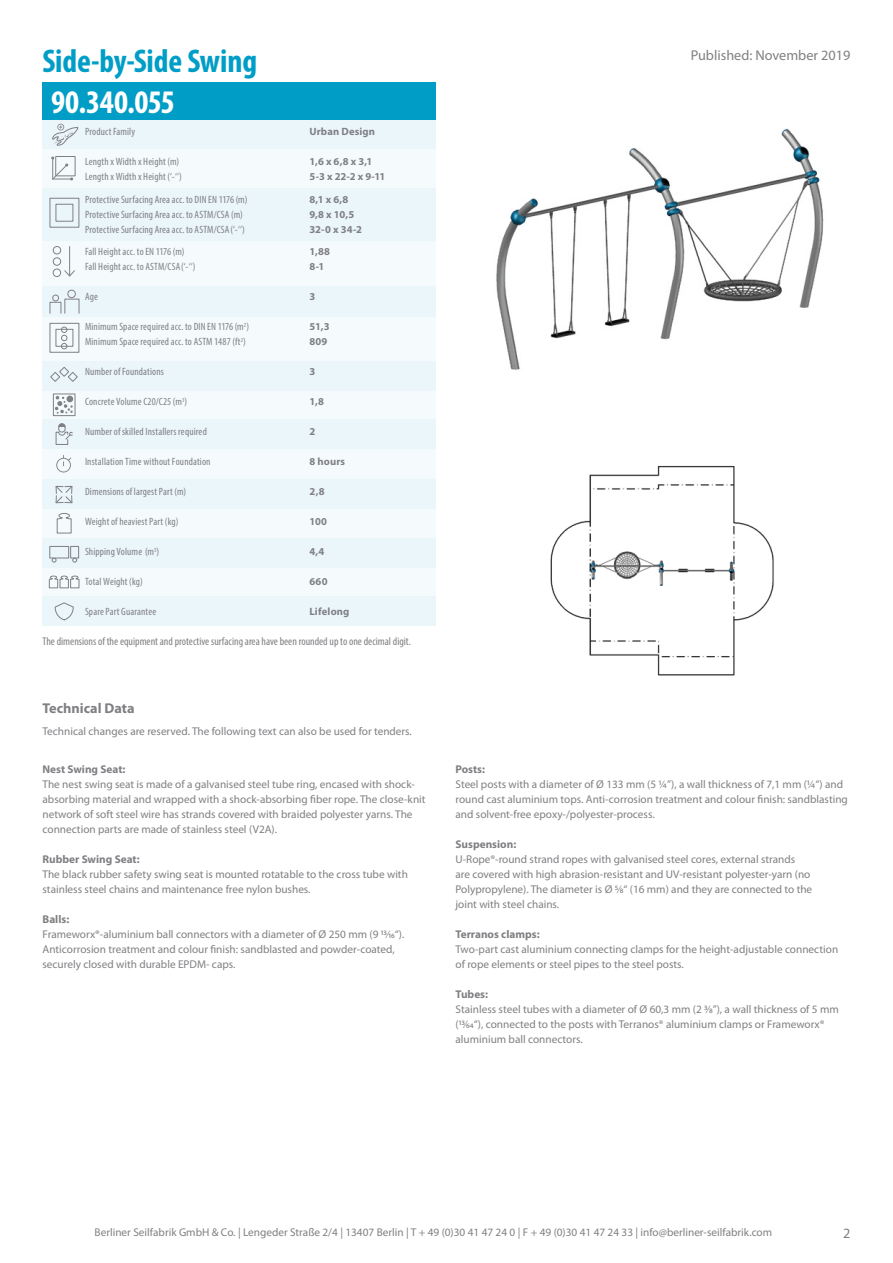
<style>
.page{position:relative;width:893px;height:1263px;background:#fff}
.page>*{position:absolute;margin:0;border:0;box-sizing:border-box;transform-origin:0 0}
.t1{font:700 condensed 33px "Myriad Pro";letter-spacing:-.005em;color:#009ec7}
.t2{font:700 condensed 33px "Myriad Pro";letter-spacing:-.01em;color:#fff}
.t3{font:14.25px "Myriad Pro";color:#808084}
.t4{font:700 14.25px "Myriad Pro";color:#808084}
.t5{font:11.25px/15px "Myriad Pro";color:#808084}
.t6{font:condensed 11.25px "Myriad Pro";color:#808084}
.t7{font:700 11.25px "Myriad Pro";color:#808084}
.t8{font:condensed 10.65px/15px "Myriad Pro";letter-spacing:.015em;color:#808084}
.t9{font:700 10.65px/15px "Myriad Pro";letter-spacing:.015em;color:#808084}
</style>
<div class="page">
<img style="left:496px;top:128px;width:328px;height:242px">
<img style="left:550px;top:465px;width:224px;height:211px">
<div style="left:43px;top:596px;width:393px;height:29px;background:#ebf6fb"></div>
<div style="left:43px;top:120px;width:393px;height:32px;background:#ebf6fb"></div>
<div style="left:43px;top:82px;width:393px;height:38px;background:#009ec7"></div>
<div style="left:43px;top:149px;width:393px;height:447px;background:#f5fbfd"></div>
<div style="left:43px;top:286px;width:393px;height:30px;background:#ebf6fb"></div>
<div style="left:43px;top:189px;width:393px;height:52px;background:#ebf6fb"></div>
<div style="left:43px;top:361px;width:393px;height:29px;background:#ebf6fb"></div>
<div style="left:43px;top:420px;width:393px;height:29px;background:#ebf6fb"></div>
<div style="left:43px;top:479px;width:393px;height:30px;background:#ebf6fb"></div>
<div style="left:43px;top:538px;width:393px;height:29px;background:#ebf6fb"></div>
<svg style="left:51px;top:156px;width:22px;height:24px"></svg>
<div style="left:50px;top:198px;width:29px;height:30px;border:1px solid #808084"></div>
<div style="left:56px;top:204px;width:17px;height:18px;border:1px solid #808084"></div>
<hr style="left:69px;top:246px;width:1px;height:30px;background:#808084">
<svg style="left:64px;top:270px;width:11px;height:7px"></svg>
<div style="left:53px;top:269px;width:8px;height:8px;border:1px solid #808084;border-radius:50%"></div>
<div style="left:53px;top:257px;width:8px;height:9px;border:1px solid #808084;border-radius:50%"></div>
<div style="left:53px;top:246px;width:8px;height:8px;border:1px solid #808084;border-radius:50%"></div>
<div style="left:50px;top:323px;width:29px;height:30px;border:1px solid #808084"></div>
<div style="left:56px;top:329px;width:17px;height:18px;border:1px solid #808084"></div>
<svg style="left:61px;top:327px;width:6px;height:22px"></svg>
<div style="left:52px;top:295px;width:7px;height:6px;border:1px solid #808084;border-radius:50%"></div>
<div style="left:50px;top:302px;width:11px;height:12px;border:1px solid #808084"></div>
<div style="left:64px;top:299px;width:15px;height:15px;border:1px solid #808084"></div>
<div style="left:67px;top:290px;width:9px;height:8px;border:1px solid #808084;border-radius:50%"></div>
<svg style="left:52px;top:124px;width:27px;height:22px"></svg>
<div style="left:53px;top:394px;width:22px;height:22px;border:1px solid #808084"></div>
<svg style="left:55px;top:396px;width:18px;height:18px"></svg>
<svg style="left:56px;top:455px;width:15px;height:17px"></svg>
<svg style="left:50px;top:367px;width:28px;height:15px"></svg>
<svg style="left:55px;top:485px;width:18px;height:19px"></svg>
<div style="left:49px;top:546px;width:20px;height:12px;border:1px solid #808084"></div>
<div style="left:70px;top:546px;width:9px;height:12px;border:1px solid #808084"></div>
<svg style="left:52px;top:558px;width:4px;height:4px"></svg>
<svg style="left:72px;top:558px;width:5px;height:4px"></svg>
<svg style="left:54px;top:602px;width:20px;height:19px"></svg>
<svg style="left:56px;top:513px;width:16px;height:21px"></svg>
<svg style="left:49px;top:575px;width:31px;height:14px"></svg>
<svg style="left:55px;top:423px;width:18px;height:22px"></svg>
<h1 class="t1" style="left:43px;top:40px;width:216px">Side-by-Side Swing</h1>
<h1 class="t2" style="left:51px;top:81px;width:125px">90.340.055</h1>
<p class="t8" style="left:85px;top:124px;width:52px">Product Family</p>
<p class="t8" style="left:85px;top:154px;width:98px">Length x Width x Height (m)<br>Length x Width x Height (‘-‘‘)</p>
<p class="t8" style="left:85px;top:191px;width:164px">Protective Surfacing Area acc. to DIN EN 1176 (m)<br>Protective Surfacing Area acc. to ASTM/CSA (m)<br>Protective Surfacing Area acc. to ASTM/CSA(‘-‘‘)</p>
<p class="t8" style="left:85px;top:244px;width:112px">Fall Height acc. to EN 1176 (m)<br>Fall Height acc. to ASTM/CSA(‘-‘‘)</p>
<p class="t8" style="left:85px;top:289px;width:14px">Age</p>
<p class="t8" style="left:85px;top:319px;width:165px">Minimum Space required acc. to DIN EN 1176 (m<sup>2</sup>)<br>Minimum Space required acc. to ASTM 1487 (ft<sup>2</sup>)</p>
<p class="t8" style="left:85px;top:364px;width:80px">Number of Foundations</p>
<p class="t8" style="left:85px;top:394px;width:104px">Concrete Volume C20/C25 (m<sup>3</sup>)</p>
<p class="t8" style="left:85px;top:424px;width:123px">Number of skilled Installers required</p>
<p class="t8" style="left:85px;top:454px;width:127px">Installation Time without Foundation</p>
<p class="t8" style="left:85px;top:484px;width:103px">Dimensions of largest Part (m)</p>
<p class="t8" style="left:85px;top:514px;width:95px">Weight of heaviest Part (kg)</p>
<p class="t8" style="left:85px;top:544px;width:76px">Shipping Volume (m<sup>3</sup>)</p>
<p class="t8" style="left:85px;top:574px;width:59px">Total Weight (kg)</p>
<p class="t8" style="left:85px;top:604px;width:73px">Spare Part Guarantee</p>
<p class="t9" style="left:309px;top:124px;width:67px">Urban Design</p>
<p class="t9" style="left:309px;top:154px;width:77px">1,6 x 6,8 x 3,1<br>5-3 x 22-2 x 9-11</p>
<p class="t9" style="left:309px;top:191px;width:54px">8,1 x 6,8<br>9,8 x 10,5<br>32-0 x 34-2</p>
<p class="t9" style="left:309px;top:244px;width:22px">1,88<br>8-1</p>
<p class="t9" style="left:309px;top:289px;width:7px">3</p>
<p class="t9" style="left:309px;top:319px;width:22px">51,3<br>809</p>
<p class="t9" style="left:309px;top:364px;width:7px">3</p>
<p class="t9" style="left:309px;top:394px;width:16px">1,8</p>
<p class="t9" style="left:309px;top:424px;width:7px">2</p>
<p class="t9" style="left:309px;top:454px;width:37px">8 hours</p>
<p class="t9" style="left:309px;top:484px;width:17px">2,8</p>
<p class="t9" style="left:309px;top:514px;width:19px">100</p>
<p class="t9" style="left:309px;top:544px;width:16px">4,4</p>
<p class="t9" style="left:309px;top:574px;width:20px">660</p>
<p class="t9" style="left:309px;top:604px;width:42px">Lifelong</p>
<p class="t6" style="left:43px;top:634px;width:370px">The dimensions of the equipment and protective surfacing area have been rounded up to one decimal digit.</p>
<p class="t4" style="left:43px;top:698px;width:94px">Technical Data</p>
<p class="t5" style="left:43px;top:724px;width:371px">Technical changes are reserved. The following text can also be used for tenders.</p>
<p class="t7" style="left:43px;top:761px;width:84px">Nest Swing Seat:</p>
<p class="t5" style="left:43px;top:776px;width:385px">The nest swing seat is made of a galvanised steel tube ring, encased with shock&shy;absorbing material and wrapped with a shock-absorbing fiber rope. The close-knit network of soft steel wire has strands covered with braided polyester yarns. The connection parts are made of stainless steel (V2A).</p>
<p class="t7" style="left:43px;top:851px;width:99px">Rubber Swing Seat:</p>
<p class="t5" style="left:43px;top:866px;width:367px">The black rubber safety swing seat is mounted rotatable to the cross tube with stainless steel chains and maintenance free nylon bushes.</p>
<p class="t7" style="left:43px;top:911px;width:28px">Balls:</p>
<p class="t5" style="left:43px;top:926px;width:363px">Frameworx®-aluminium ball connectors with a diameter of Ø 250 mm (9 13/16‘‘).<br>Anticorrosion treatment and colour finish: sandblasted and powder-coated, securely closed with durable EPDM- caps.</p>
<p class="t3" style="left:691px;top:46px;width:161px">Published: November 2019</p>
<p class="t7" style="left:455px;top:761px;width:31px">Posts:</p>
<p class="t5" style="left:455px;top:776px;width:394px">Steel posts with a diameter of Ø 133 mm (5 ¼’’), a wall thickness of 7,1 mm (1/4‘‘) and round cast aluminium tops. Anti-corrosion treatment and colour finish: sandblasting and solvent-free epoxy-/polyester-process.</p>
<p class="t7" style="left:455px;top:836px;width:62px">Suspension:</p>
<p class="t5" style="left:455px;top:851px;width:358px">U-Rope®-round strand ropes with galvanised steel cores, external strands are covered with high abrasion-resistant and UV-resistant polyester-yarn (no Polypropylene). The diameter is Ø 5/8‘‘ (16 mm) and they are connected to the joint with steel chains.</p>
<p class="t7" style="left:455px;top:926px;width:86px">Terranos clamps:</p>
<p class="t5" style="left:455px;top:941px;width:384px">Two-part cast aluminium connecting clamps for the height-adjustable connection of rope elements or steel pipes to the steel posts.</p>
<p class="t7" style="left:455px;top:986px;width:34px">Tubes:</p>
<p class="t5" style="left:455px;top:1001px;width:385px">Stainless steel tubes with a diameter of Ø 60,3 mm (2 3/8’’), a wall thickness of 5 mm (13/64“), connected to the posts with Terranos® aluminium clamps or Frameworx® aluminium ball connectors.</p>
<p class="t5" style="left:95px;top:1225px;width:679px">Berliner Seilfabrik GmbH &amp; Co. | Lengeder Straße 2/4 | 13407 Berlin | T + 49 (0)30 41 47 24 0 | F + 49 (0)30 41 47 24 33 | info@berliner-seilfabrik.com</p>
<p class="t3" style="left:843px;top:1224px;width:9px">2</p>
</div>
